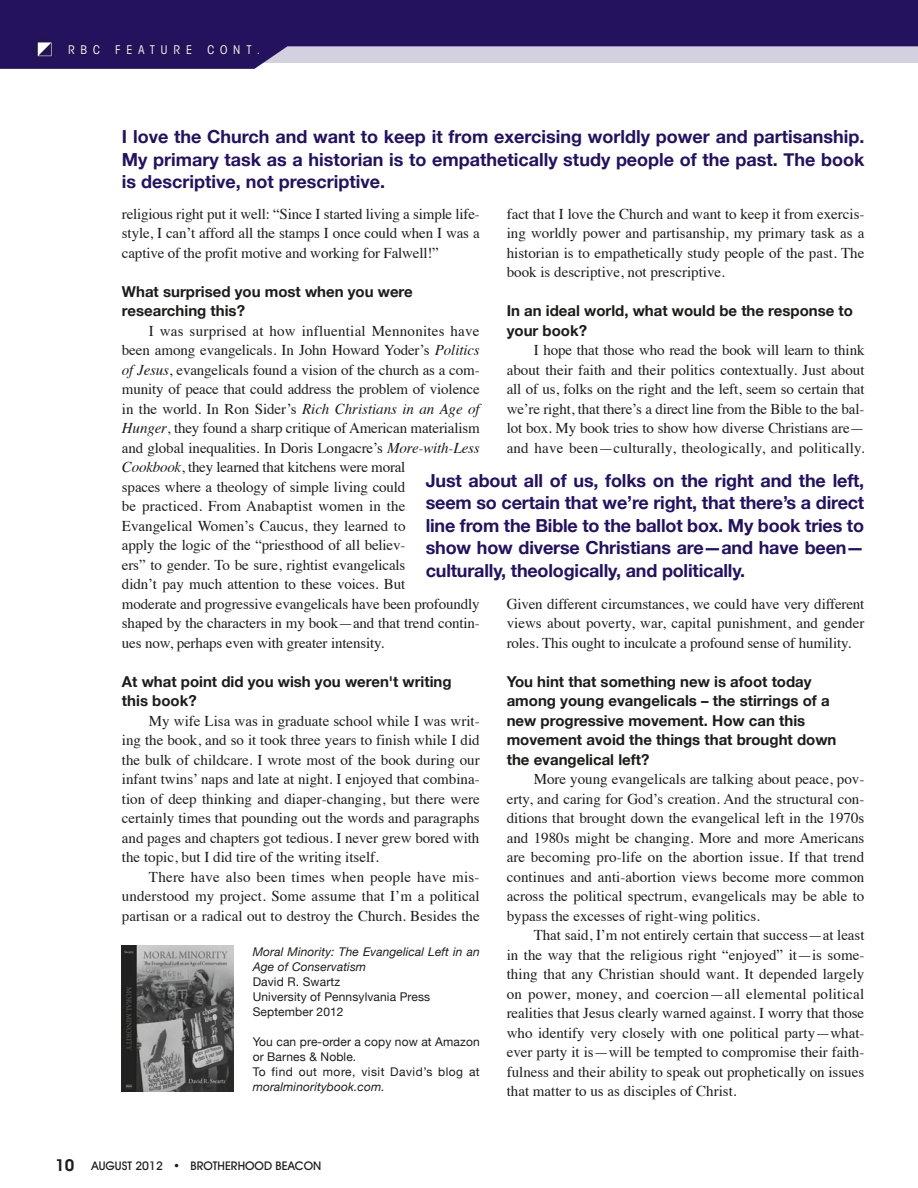
<style>
.page{position:relative;width:918px;height:1188px;background:#fff}
.page>*{position:absolute;margin:0;border:0;box-sizing:border-box;transform-origin:0 0}
.t1{font:700 18px/22.5px "Helvetica Neue";letter-spacing:-.01em;color:#25125e;text-align:justify}
.t2{font:15px/19.5px "Times";letter-spacing:-.01em;color:#1c1c1a;text-align:justify}
.t3{font:700 15px/19.5px "Helvetica Neue";color:#1c1c1a}
.t4{font:12px/15px "Helvetica Neue";letter-spacing:.01em;color:#1c1c1a}
.t5{font:italic 12px/15px "Helvetica Neue";letter-spacing:.01em;color:#1c1c1a}
.t6{font:500 12px "Avant Garde IT Cby BT";color:#1c1c1a}
.t7{font:condensed 12px "Avant Garde IT Cby BT";color:#fff}
.s1{font-style:italic}
.s2{font-weight:600;font-size:16.5px}
</style>
<div class="page">
<img style="left:121px;top:946px;width:113px;height:145px">
<svg style="left:0;top:0;width:918px;height:69px;background:#544581"></svg>
<div style="left:60px;top:37px;width:206px;height:25px;background:#24125b"></div>
<div style="left:30px;top:34px;width:30px;height:30px;background:#1c1c1a;opacity:.75"></div>
<svg style="left:38px;top:42px;width:14px;height:14px"></svg>
<p class="t7" style="left:68px;top:42px;width:33px">RBC</p>
<p class="t7" style="left:115px;top:42px;width:23px">F EATURE</p>
<p class="t7" style="left:207px;top:42px;width:24px">C ONT</p>
<p class="t7" style="left:257px;top:42px;width:5px">.</p>
<p class="t1" style="left:122px;top:125px;width:744px">I love the Church and want to keep it from exercising worldly power and partisanship.<br>My primary task as a historian is to empathetically study people of the past. The book is descriptive, not prescriptive.</p>
<p class="t2" style="left:507px;top:203px;width:359px">fact that I love the Church and want to keep it from exercis&shy;ing worldly power and partisanship, my primary task as a historian is to empathetically study people of the past. The book is descriptive, not prescriptive.</p>
<p class="t3" style="left:507px;top:301px;width:348px">In an ideal world, what would be the response to your book?</p>
<p class="t2" style="left:507px;top:339px;width:359px;text-indent:27px">I hope that those who read the book will learn to think about their faith and their politics contextually. Just about all of us, folks on the right and the left, seem so certain that we’re right, that there’s a direct line from the Bible to the bal&shy;lot box. My book tries to show how diverse Christians are— and have been—culturally, theologically, and politically.</p>
<p class="t2" style="left:122px;top:203px;width:359px">religious right put it well: “Since I started living a simple life&shy;style, I can’t afford all the stamps I once could when I was a captive of the profit motive and working for Falwell!”</p>
<p class="t3" style="left:122px;top:281px;width:292px">What surprised you most when you were researching this?</p>
<p class="t2" style="left:122px;top:320px;width:359px;text-align:left;text-indent:27px">I was surprised at how influential Mennonites have been among evangelicals. In John Howard Yoder’s <span class="s1">Politics of Jesus</span>, evangelicals found a vision of the church as a com&shy;munity of peace that could address the problem of violence in the world. In Ron Sider’s <span class="s1">Rich Christians in an Age of Hunger</span>, they found a sharp critique of American materialism and global inequalities. In Doris Longacre’s <span class="s1">More-with-Less Cookbook</span>, they learned that kitchens were moral<br>spaces where a theology of simple living could<br>be practiced. From Anabaptist women in the Evangelical Women’s Caucus, they learned to<br>apply the logic of the “priesthood of all believ-<br>ers” to gender. To be sure, rightist evangelicals<br>didn’t pay much attention to these voices. But<br>moderate and progressive evangelicals have been profoundly shaped by the characters in my book—and that trend contin&shy;ues now, perhaps even with greater intensity.</p>
<p class="t3" style="left:122px;top:671px;width:331px">At what point did you wish you weren't writing this book?</p>
<p class="t2" style="left:122px;top:710px;width:359px;text-indent:27px">My wife Lisa was in graduate school while I was writ&shy;ing the book, and so it took three years to finish while I did the bulk of childcare. I wrote most of the book during our infant twins’ naps and late at night. I enjoyed that combina&shy;tion of deep thinking and diaper-changing, but there were certainly times that pounding out the words and paragraphs and pages and chapters got tedious. I never grew bored with the topic, but I did tire of the writing itself.</p>
<p class="t2" style="left:122px;top:866px;width:359px;text-indent:27px">There have also been times when people have mis&shy;understood my project. Some assume that I’m a political partisan or a radical out to destroy the Church. Besides the</p>
<p class="t1" style="left:426px;top:469px;width:440px">Just about all of us, folks on the right and the left, seem so certain that we’re right, that there’s a direct line from the Bible to the ballot box. My book tries to show how diverse Christians are—and have been— culturally, theologically, and politically.</p>
<p class="t2" style="left:507px;top:593px;width:359px">Given different circumstances, we could have very different views about poverty, war, capital punishment, and gender roles. This ought to inculcate a profound sense of humility.</p>
<p class="t3" style="left:507px;top:671px;width:331px">You hint that something new is afoot today among young evangelicals – the stirrings of a new progressive movement. How can this movement avoid the things that brought down the evangelical left?</p>
<p class="t2" style="left:507px;top:768px;width:359px;text-indent:27px">More young evangelicals are talking about peace, pov&shy;erty, and caring for God’s creation. And the structural con&shy;ditions that brought down the evangelical left in the 1970s and 1980s might be changing. More and more Americans are becoming pro-life on the abortion issue. If that trend continues and anti-abortion views become more common across the political spectrum, evangelicals may be able to bypass the excesses of right-wing politics.</p>
<p class="t2" style="left:507px;top:924px;width:359px;text-indent:27px">That said, I’m not entirely certain that success—at least in the way that the religious right “enjoyed” it—is some&shy;thing that any Christian should want. It depended largely on power, money, and coercion—all elemental political realities that Jesus clearly warned against. I worry that those who identify very closely with one political party—what&shy;ever party it is—will be tempted to compromise their faith&shy;fulness and their ability to speak out prophetically on issues that matter to us as disciples of Christ.</p>
<p class="t5" style="left:253px;top:944px;width:229px">Moral Minority: The Evangelical Left in an<br>Age of Conservatism</p>
<p class="t4" style="left:253px;top:974px;width:179px">David R. Swartz<br>University of Pennsylvania Press<br>September 2012</p>
<p class="t4" style="left:253px;top:1034px;width:229px">You can pre-order a copy now at Amazon or Barnes &amp; Noble.<br>To find out more, visit David’s blog at</p>
<p class="t5" style="left:253px;top:1079px;width:134px">moralminoritybook.com.</p>
<p class="t6" style="left:55px;top:1158px;width:268px"><span class="s2">10</span> AUGUST 2012 • BROTHERHOOD BEACON</p>
</div>
